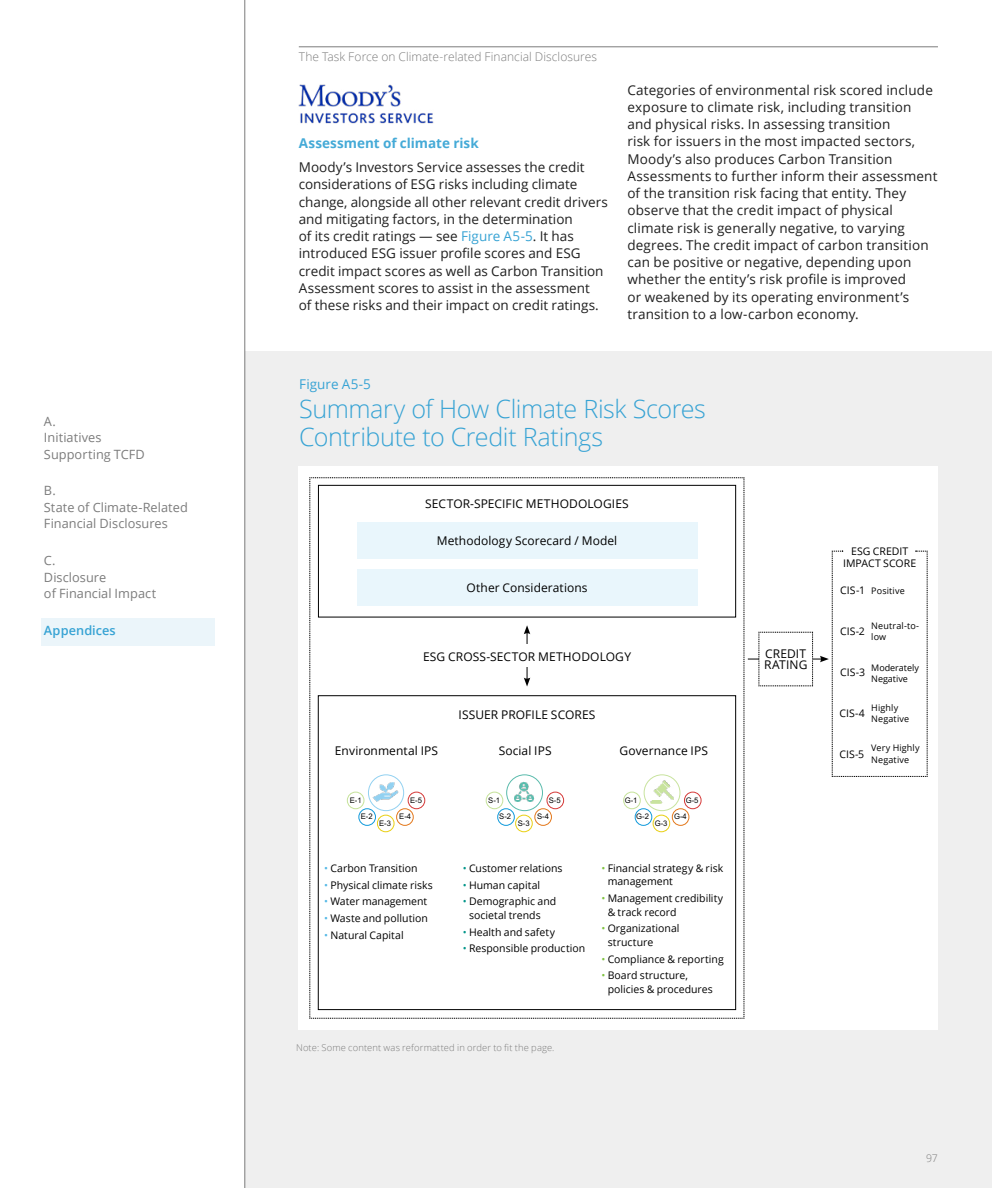
<style>
.page{position:relative;width:992px;height:1188px;background:#fff}
.page>*{position:absolute;margin:0;border:0;box-sizing:border-box;transform-origin:0 0}
.t1{font:300 25.2px/28.5px "Open Sans";letter-spacing:-.02em;color:#37a3d4}
.t2{font:13.5px/17.2px "Open Sans";letter-spacing:.01em;color:#1f1f1f}
.t3{font:700 13.5px "Open Sans";color:#45aad7}
.t4{font:13.5px "Open Sans";letter-spacing:.005em;color:#37a3d4}
.t5{font:12.75px/16.5px "Open Sans";letter-spacing:.005em;color:#7c7c7c}
.t6{font:600 12.75px "Open Sans";letter-spacing:.005em;color:#37a3d4}
.t7{font:12px/11.2px "Open Sans";letter-spacing:.005em;color:#000}
.t8{font:300 12px "Open Sans";letter-spacing:.005em;color:#7c7c7c}
.t9{font:10.5px/13.5px "Open Sans";color:#000}
.t10{font:300 10.5px "Open Sans";color:#7c7c7c}
.t11{font:300 9.3px "Open Sans";letter-spacing:.015em;color:#7c7c7c}
.t12{font:9px/11.2px "Open Sans";letter-spacing:.015em;color:#000}
.t13{font:9px/11.2px "Open Sans";letter-spacing:-.005em;color:#000}
.t14{font:7.65px "Arial";color:#000}
.s1{color:#37a3d4}
.s2{color:#53b8e6}
.s3{color:#019589}
.s4{color:#80c342}
</style>
<div class="page">
<hr style="left:299px;top:46px;width:638px;height:1px;background:#7c7c7c">
<hr style="left:244px;top:0;width:1px;height:1188px;background:#7c7c7c">
<div style="left:41px;top:618px;width:174px;height:27px;background:#ebf5fa"></div>
<img style="left:298px;top:84px;width:136px;height:40px">
<div style="left:245px;top:352px;width:746px;height:836px;background:#efefef"></div>
<div style="left:299px;top:467px;width:638px;height:563px;background:#fff"></div>
<svg style="left:309px;top:477px;width:435px;height:542px"></svg>
<hr style="left:747px;top:659px;width:75px;height:1px;background:#000">
<div style="left:416px;top:645px;width:221px;height:22px;background:#fff"></div>
<div style="left:416px;top:703px;width:221px;height:23px;background:#fff"></div>
<svg style="left:819px;top:550px;width:108px;height:227px"></svg>
<svg style="left:758px;top:632px;width:55px;height:55px"></svg>
<p class="t5" style="left:44px;top:412px;width:102px">A.<br>Initiatives<br>Supporting TCFD</p>
<p class="t5" style="left:44px;top:482px;width:145px">B.<br>State of Climate-Related<br>Financial Disclosures</p>
<p class="t5" style="left:44px;top:552px;width:114px">C.<br>Disclosure<br>of Financial Impact</p>
<p class="t6" style="left:44px;top:621px;width:73px">Appendices</p>
<p class="t8" style="left:299px;top:48px;width:300px">The Task Force on Climate-related Financial Disclosures</p>
<p class="t3" style="left:299px;top:134px;width:181px">Assessment of climate risk</p>
<p class="t2" style="left:299px;top:158px;width:311px">Moody’s Investors Service assesses the credit considerations of ESG risks including climate change, alongside all other relevant credit drivers and mitigating factors, in the determination<br>of its credit ratings — see <span class="s1">Figure A5-5</span>. It has introduced ESG issuer profile scores and ESG credit impact scores as well as Carbon Transition Assessment scores to assist in the assessment<br>of these risks and their impact on credit ratings.</p>
<p class="t2" style="left:627px;top:81px;width:311px">Categories of environmental risk scored include exposure to climate risk, including transition and physical risks. In assessing transition<br>risk for issuers in the most impacted sectors, Moody’s also produces Carbon Transition Assessments to further inform their assessment of the transition risk facing that entity. They observe that the credit impact of physical climate risk is generally negative, to varying degrees. The credit impact of carbon transition can be positive or negative, depending upon whether the entity’s risk profile is improved<br>or weakened by its operating environment’s transition to a low-carbon economy.</p>
<p class="t4" style="left:299px;top:375px;width:73px">Figure A5-5</p>
<h1 class="t1" style="left:299px;top:394px;width:408px">Summary of How Climate Risk Scores<br>Contribute to Credit Ratings</h1>
<p class="t7" style="left:425px;top:498px;width:205px">SECTOR-SPECIFIC METHODOLOGIES</p>
<p class="t7" style="left:437px;top:535px;width:182px">Methodology Scorecard / Model</p>
<p class="t7" style="left:466px;top:582px;width:122px">Other Considerations</p>
<p class="t7" style="left:423px;top:650px;width:209px">ESG CROSS-SECTOR METHODOLOGY</p>
<p class="t7" style="left:458px;top:709px;width:138px">ISSUER PROFILE SCORES</p>
<p class="t7" style="left:335px;top:744px;width:105px">Environmental IPS</p>
<p class="t7" style="left:498px;top:744px;width:54px">Social IPS</p>
<p class="t7" style="left:619px;top:744px;width:90px">Governance IPS</p>
<p class="t14" style="left:350px;top:795px;width:13px">E-1</p>
<p class="t14" style="left:488px;top:795px;width:13px">S-1</p>
<p class="t14" style="left:548px;top:795px;width:13px">S-5</p>
<p class="t14" style="left:360px;top:811px;width:13px">E-2</p>
<p class="t14" style="left:379px;top:818px;width:13px">E-3</p>
<p class="t14" style="left:410px;top:795px;width:13px">E-5</p>
<p class="t14" style="left:499px;top:811px;width:13px">S-2</p>
<p class="t14" style="left:537px;top:811px;width:13px">S-4</p>
<p class="t14" style="left:399px;top:811px;width:13px">E-4</p>
<p class="t14" style="left:517px;top:818px;width:13px">S-3</p>
<p class="t14" style="left:624px;top:795px;width:14px">G-1</p>
<p class="t14" style="left:685px;top:795px;width:14px">G-5</p>
<p class="t14" style="left:636px;top:811px;width:14px">G-2</p>
<p class="t14" style="left:674px;top:811px;width:14px">G-4</p>
<p class="t14" style="left:654px;top:818px;width:14px">G-3</p>
<p class="t9" style="left:324px;top:861px;width:95px"><span class="s2">•</span> Carbon Transition</p>
<p class="t9" style="left:324px;top:878px;width:110px"><span class="s2">•</span> Physical climate risks</p>
<p class="t9" style="left:324px;top:895px;width:105px"><span class="s2">•</span> Water management</p>
<p class="t9" style="left:324px;top:911px;width:105px"><span class="s2">•</span> Waste and pollution</p>
<p class="t9" style="left:324px;top:928px;width:81px"><span class="s2">•</span> Natural Capital</p>
<p class="t9" style="left:463px;top:861px;width:101px"><span class="s3">•</span> Customer relations</p>
<p class="t9" style="left:463px;top:878px;width:79px"><span class="s3">•</span> Human capital</p>
<p class="t9" style="left:469px;top:895px;width:89px;text-indent:-6px"><span class="s3">•</span> Demographic and societal trends</p>
<p class="t9" style="left:463px;top:925px;width:94px"><span class="s3">•</span> Health and safety</p>
<p class="t9" style="left:463px;top:942px;width:124px"><span class="s3">•</span> Responsible production</p>
<p class="t9" style="left:607px;top:861px;width:117px;text-indent:-6px"><span class="s4">•</span> Financial strategy &amp; risk management</p>
<p class="t9" style="left:607px;top:891px;width:117px;text-indent:-6px"><span class="s4">•</span> Management credibility &amp; track record</p>
<p class="t9" style="left:607px;top:922px;width:73px;text-indent:-6px"><span class="s4">•</span> Organizational structure</p>
<p class="t9" style="left:601px;top:952px;width:124px"><span class="s4">•</span> Compliance &amp; reporting</p>
<p class="t9" style="left:607px;top:969px;width:107px;text-indent:-6px"><span class="s4">•</span> Board structure, policies &amp; procedures</p>
<p class="t11" style="left:296px;top:1041px;width:260px">Note: Some content was reformatted in order to fit the page.</p>
<p class="t7" style="left:764px;top:648px;width:45px">CREDIT<br>RATING</p>
<p class="t9" style="left:843px;top:546px;width:74px;line-height:11.2px;text-align:center">ESG CREDIT<br>IMPACT SCORE</p>
<p class="t9" style="left:840px;top:583px;width:26px">CIS-1</p>
<p class="t12" style="left:871px;top:585px;width:35px">Positive</p>
<p class="t12" style="left:871px;top:620px;width:49px">Neutral-to&shy;low</p>
<p class="t9" style="left:840px;top:624px;width:26px">CIS-2</p>
<p class="t13" style="left:871px;top:662px;width:49px">Moderately<br>Negative</p>
<p class="t9" style="left:840px;top:665px;width:26px">CIS-3</p>
<p class="t12" style="left:871px;top:701px;width:40px">Highly<br>Negative</p>
<p class="t9" style="left:839px;top:706px;width:27px">CIS-4</p>
<p class="t12" style="left:871px;top:742px;width:50px">Very Highly<br>Negative</p>
<p class="t9" style="left:839px;top:747px;width:26px">CIS-5</p>
<p class="t10" style="left:926px;top:1151px;width:13px">97</p>
</div>
